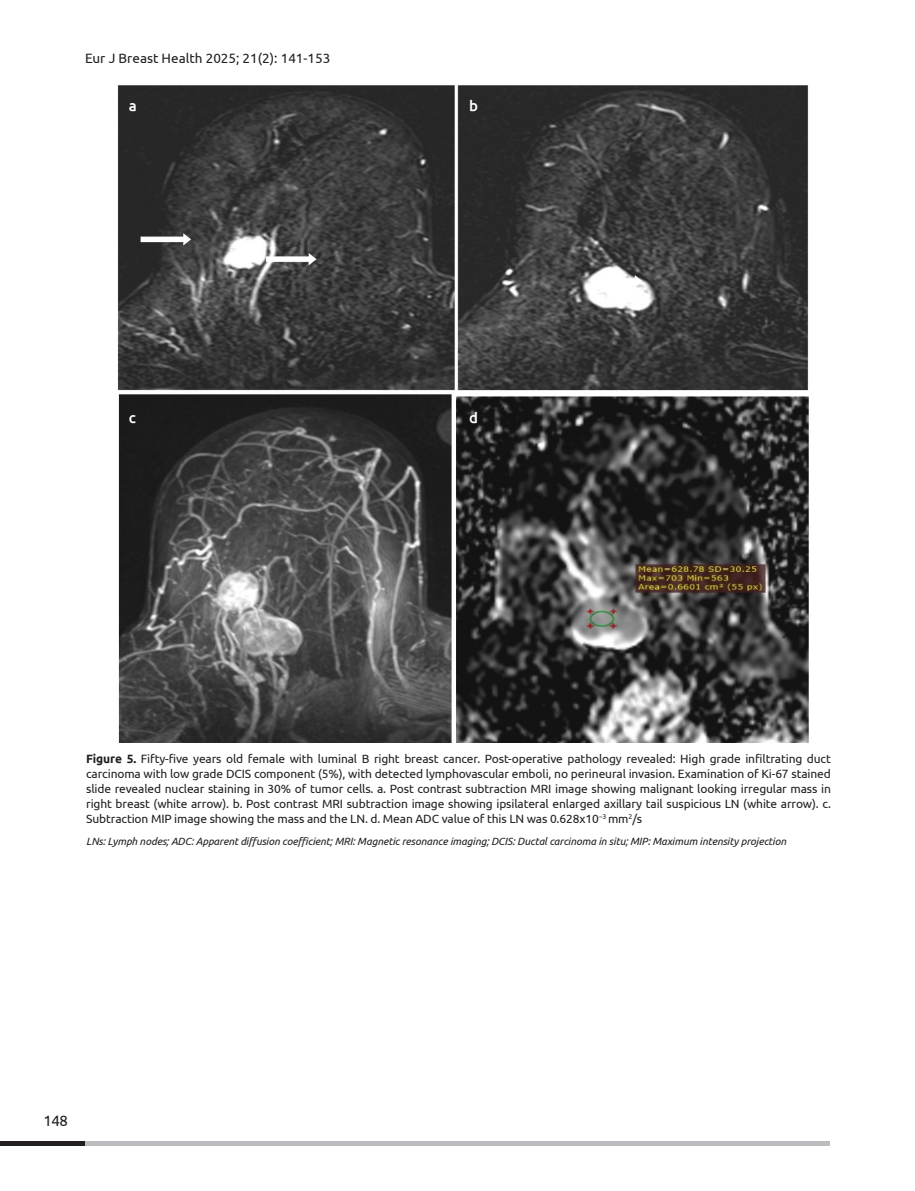
<style>
.page{position:relative;width:915px;height:1191px;background:#fff}
.page>*{position:absolute;margin:0;border:0;box-sizing:border-box;transform-origin:0 0}
.RESIM_ALTI{font:500 15px "Ubuntu";color:#fff}
.t1{font:15px "Ubuntu";color:#231f20}
.t2{font:13.5px "Ubuntu";color:#231f20}
.RESIM_ALTI-2{font:12px/15px "Ubuntu";letter-spacing:-.01em;color:#231f20;text-align:justify}
.RESIM_ALTI-3{font:italic 10.5px "Ubuntu";letter-spacing:-.01em;color:#231f20}
.s1{font-weight:700}
</style>
<div class="page">
<div style="left:85px;top:1140px;width:744px;height:5px;background:#bcbdc0"></div>
<div style="left:0;top:1140px;width:85px;height:5px;background:#231f20"></div>
<img style="left:117px;top:85px;width:692px;height:657px">
<p class="t2" style="left:85px;top:50px;width:247px">Eur J Breast Health 2025; 21(2): 141-153</p>
<p class="RESIM_ALTI" style="left:129px;top:96px;width:10px">a</p>
<p class="RESIM_ALTI" style="left:129px;top:408px;width:9px">c</p>
<p class="RESIM_ALTI" style="left:469px;top:96px;width:10px">b</p>
<p class="RESIM_ALTI" style="left:469px;top:408px;width:10px">d</p>
<p class="RESIM_ALTI-2" style="left:86px;top:751px;width:746px"><span class="s1">Figure 5.</span> Fifty-five years old female with luminal B right breast cancer. Post-operative pathology revealed: High grade infiltrating duct carcinoma with low grade DCIS component (5%), with detected lymphovascular emboli, no perineural invasion. Examination of Ki-67 stained slide revealed nuclear staining in 30% of tumor cells. a. Post contrast subtraction MRI image showing malignant looking irregular mass in right breast (white arrow). b. Post contrast MRI subtraction image showing ipsilateral enlarged axillary tail suspicious LN (white arrow). c.<br>Subtraction MIP image showing the mass and the LN. d. Mean ADC value of this LN was 0.628x10<sup>−3</sup> mm<sup>2</sup>/s</p>
<p class="RESIM_ALTI-3" style="left:86px;top:834px;width:701px">LNs: Lymph nodes; ADC: Apparent diffusion coefficient; MRI: Magnetic resonance imaging; DCIS: Ductal carcinoma in situ; MIP: Maximum intensity projection</p>
<p class="t1" style="left:44px;top:1111px;width:26px">148</p>
</div>
